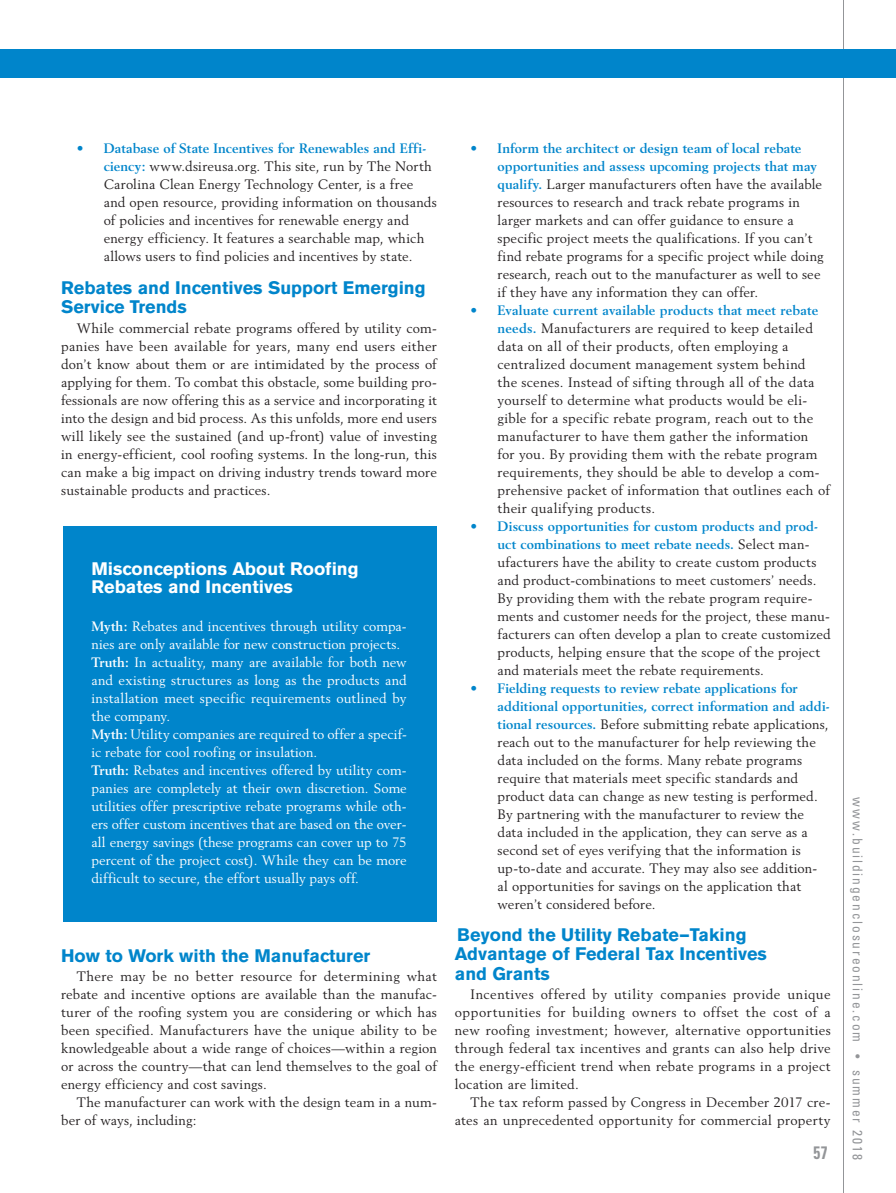
<style>
.page{position:relative;width:896px;height:1193px;background:#fff}
.page>*{position:absolute;margin:0;border:0;box-sizing:border-box;transform-origin:0 0}
.t1{font:700 18px/19.5px "Akzidenz Grotesk BE";color:#0085cb}
.t2{font:700 18px/18px "Akzidenz Grotesk BE";color:#fff}
.t3{font:700 condensed 18px "Univers";color:#939598;scale:.85 1}
.t4{font:13.5px/18px "Berling";letter-spacing:.015em;color:#231f20}
.t5{font:13.5px/18px "Berling";color:#fff}
.t6{font:condensed 13.5px "Univers";letter-spacing:.14em;color:#939598}
.s1{font-weight:700;color:#0085cb}
.s2{font-weight:700}
</style>
<div class="page">
<hr style="left:843px;top:0;width:1px;height:1192px;background:#939598">
<div style="left:0;top:49px;width:896px;height:29px;background:#0085cb"></div>
<div style="left:63px;top:526px;width:374px;height:395px;background:#0085cb"></div>
<p class="t4" style="left:104px;top:139px;width:335px;text-indent:-27px"><span class="s1">• Database of State Incentives for Renewables and Effi&shy;ciency:</span> www.dsireusa.org. This site, run by The North Carolina Clean Energy Technology Center, is a free and open resource, providing information on thousands of policies and incentives for renewable energy and energy efficiency. It features a searchable map, which allows users to find policies and incentives by state.</p>
<h1 class="t1" style="left:61px;top:278px;width:366px">Rebates and Incentives Support Emerging<br>Service Trends</h1>
<p class="t4" style="left:61px;top:319px;width:377px;text-align:justify;text-indent:16px">While commercial rebate programs offered by utility com&shy;panies have been available for years, many end users either don’t know about them or are intimidated by the process of applying for them. To combat this obstacle, some building pro&shy;fessionals are now offering this as a service and incorporating it into the design and bid process. As this unfolds, more end users will likely see the sustained (and up-front) value of investing in energy-efficient, cool roofing systems. In the long-run, this can make a big impact on driving industry trends toward more sustainable products and practices.</p>
<h1 class="t2" style="left:91px;top:560px;width:269px">Misconceptions About Roofing<br>Rebates and Incentives</h1>
<p class="t5" style="left:91px;top:616px;width:317px"><span class="s2">Myth:</span> Rebates and incentives through utility compa&shy;nies are only available for new construction projects.<br><span class="s2">Truth:</span> In actuality, many are available for both new and existing structures as long as the products and installation meet specific requirements outlined by the company.<br><span class="s2">Myth:</span> Utility companies are required to offer a specif&shy;ic rebate for cool roofing or insulation.<br><span class="s2">Truth:</span> Rebates and incentives offered by utility com&shy;panies are completely at their own discretion. Some utilities offer prescriptive rebate programs while oth&shy;ers offer custom incentives that are based on the over&shy;all energy savings (these programs can cover up to 75 percent of the project cost). While they can be more difficult to secure, the effort usually pays off.</p>
<h1 class="t1" style="left:61px;top:945px;width:311px">How to Work with the Manufacturer</h1>
<p class="t4" style="left:61px;top:967px;width:377px;text-align:justify;text-indent:16px">There may be no better resource for determining what rebate and incentive options are available than the manufac&shy;turer of the roofing system you are considering or which has been specified. Manufacturers have the unique ability to be knowledgeable about a wide range of choices—within a region or across the country—that can lend themselves to the goal of energy efficiency and cost savings.</p>
<p class="t4" style="left:61px;top:1093px;width:377px;text-indent:16px">The manufacturer can work with the design team in a num&shy;ber of ways, including:</p>
<p class="t4" style="left:498px;top:139px;width:328px;text-indent:-27px"><span class="s1">• Inform the architect or design team of local rebate opportunities and assess upcoming projects that may qualify.</span> Larger manufacturers often have the available resources to research and track rebate programs in larger markets and can offer guidance to ensure a specific project meets the qualifications. If you can’t find rebate programs for a specific project while doing research, reach out to the manufacturer as well to see if they have any information they can offer.</p>
<p class="t4" style="left:498px;top:301px;width:334px;text-indent:-27px"><span class="s1">• Evaluate current available products that meet rebate needs.</span> Manufacturers are required to keep detailed data on all of their products, often employing a centralized document management system behind<br>the scenes. Instead of sifting through all of the data yourself to determine what products would be eli&shy;gible for a specific rebate program, reach out to the manufacturer to have them gather the information<br>for you. By providing them with the rebate program requirements, they should be able to develop a com&shy;prehensive packet of information that outlines each of their qualifying products.</p>
<p class="t4" style="left:498px;top:517px;width:335px;text-indent:-27px"><span class="s1">• Discuss opportunities for custom products and prod&shy;uct combinations to meet rebate needs.</span> Select man&shy;ufacturers have the ability to create custom products and product-combinations to meet customers’ needs.<br>By providing them with the rebate program require&shy;ments and customer needs for the project, these manu&shy;facturers can often develop a plan to create customized products, helping ensure that the scope of the project and materials meet the rebate requirements.</p>
<p class="t4" style="left:498px;top:679px;width:334px;text-indent:-27px"><span class="s1">• Fielding requests to review rebate applications for additional opportunities, correct information and addi&shy;tional resources.</span> Before submitting rebate applications, reach out to the manufacturer for help reviewing the data included on the forms. Many rebate programs require that materials meet specific standards and product data can change as new testing is performed.<br>By partnering with the manufacturer to review the data included in the application, they can serve as a second set of eyes verifying that the information is up-to-date and accurate. They may also see addition&shy;al opportunities for savings on the application that weren’t considered before.</p>
<h1 class="t1" style="left:455px;top:924px;width:314px">Beyond the Utility Rebate—Taking<br>Advantage of Federal Tax Incentives and Grants</h1>
<p class="t4" style="left:455px;top:985px;width:377px;text-align:justify;text-indent:16px">Incentives offered by utility companies provide unique opportunities for building owners to offset the cost of a new roofing investment; however, alternative opportunities through federal tax incentives and grants can also help drive the energy-efficient trend when rebate programs in a project location are limited.</p>
<p class="t4" style="left:455px;top:1093px;width:377px;text-align:right">The tax reform passed by Congress in December 2017 cre&shy;ates an unprecedented opportunity for commercial property</p>
<h1 class="t3" style="left:813px;top:1141px;width:18px">57</h1>
<p class="t6" style="left:866px;top:796px;width:364px;rotate:90deg">www.buildingenclosureonline.com • summer 2018</p>
</div>
